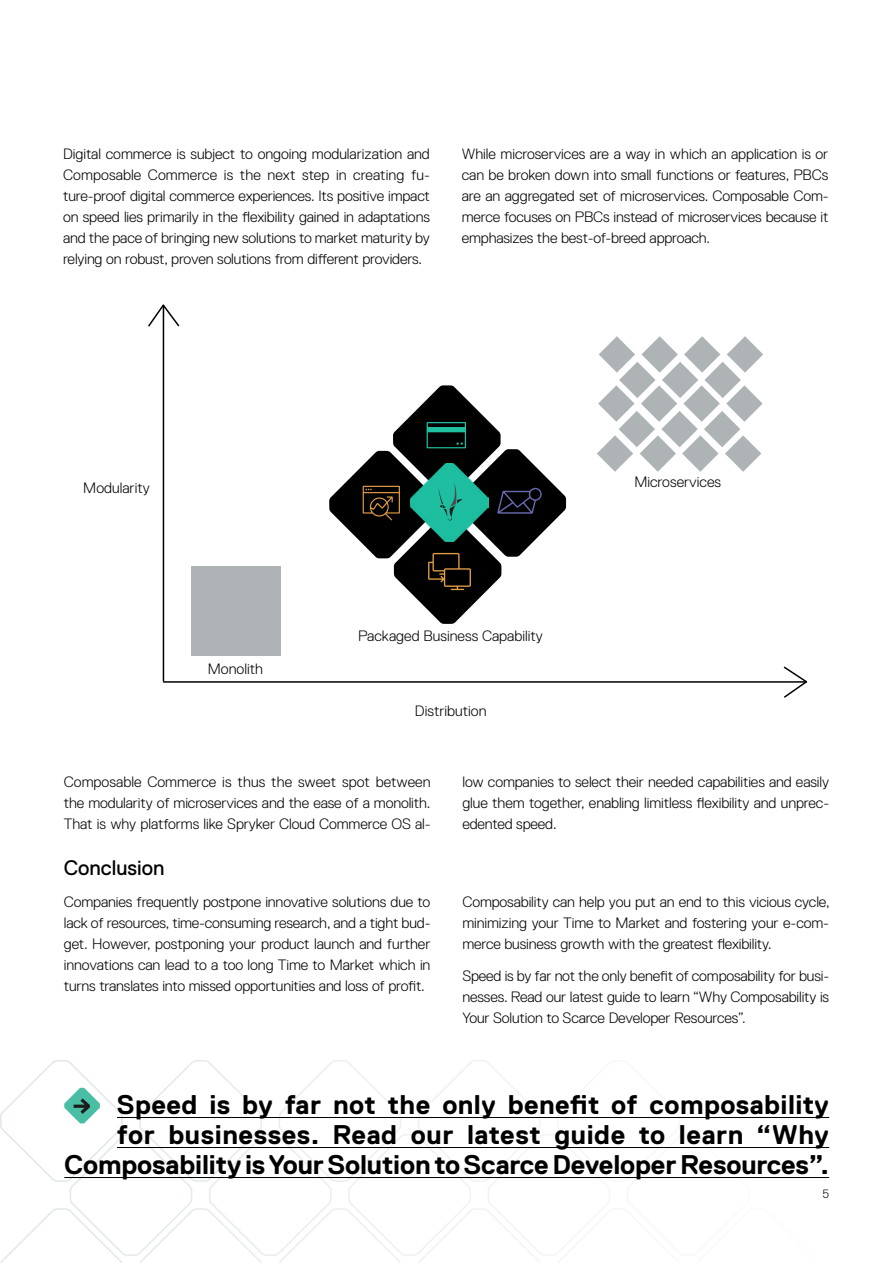
<style>
.page{position:relative;width:893px;height:1263px;background:#fff}
.page>*{position:absolute;margin:0;border:0;box-sizing:border-box;transform-origin:0 0}
.t1{font:700 27px/30px "Replica";letter-spacing:.01em;color:#000;text-align:right}
.t2{font:21px "Replica Std";color:#000}
.t3{font:300 15px/21px "Replica Std";letter-spacing:-.01em;color:#000;text-align:justify}
.t4{font:300 12px "Replica Std";color:#000}
</style>
<div class="page">
<hr style="left:163px;top:305px;width:1px;height:376px;background:#000">
<svg style="left:148px;top:304px;width:32px;height:24px"></svg>
<hr style="left:163px;top:681px;width:644px;height:2px;background:#000">
<svg style="left:782px;top:666px;width:26px;height:32px"></svg>
<div style="left:191px;top:566px;width:89px;height:90px;background:#aeb3b6"></div>
<svg style="left:597px;top:336px;width:166px;height:136px"></svg>
<svg style="left:329px;top:385px;width:237px;height:239px"></svg>
<hr style="left:117px;top:1117px;width:712px;height:1px;background:#000">
<hr style="left:117px;top:1147px;width:712px;height:1px;background:#000">
<hr style="left:64px;top:1177px;width:765px;height:1px;background:#000">
<svg style="left:0;top:1060px;width:740px;height:203px"></svg>
<p class="t3" style="left:63px;top:143px;width:368px">Digital commerce is subject to ongoing modularization and Composable Commerce is the next step in creating fu&shy;ture-proof digital commerce experiences. Its positive impact on speed lies primarily in the flexibility gained in adaptations and the pace of bringing new solutions to market maturity by relying on robust, proven solutions from different providers.</p>
<p class="t3" style="left:462px;top:143px;width:368px">While microservices are a way in which an application is or can be broken down into small functions or features, PBCs are an aggregated set of microservices. Composable Com&shy;merce focuses on PBCs instead of microservices because it emphasizes the best-of-breed approach.</p>
<p class="t3" style="left:83px;top:477px;width:68px">Modularity</p>
<p class="t3" style="left:208px;top:658px;width:57px">Monolith</p>
<p class="t3" style="left:358px;top:626px;width:186px">Packaged Business Capability</p>
<p class="t3" style="left:415px;top:700px;width:73px">Distribution</p>
<p class="t3" style="left:634px;top:472px;width:88px">Microservices</p>
<p class="t3" style="left:64px;top:771px;width:368px">Composable Commerce is thus the sweet spot between the modularity of microservices and the ease of a monolith.<br>That is why platforms like Spryker Cloud Commerce OS al-</p>
<p class="t3" style="left:462px;top:771px;width:368px">low companies to select their needed capabilities and easily glue them together, enabling limitless flexibility and unprec&shy;edented speed.</p>
<h2 class="t2" style="left:64px;top:856px;width:102px">Conclusion</h2>
<p class="t3" style="left:64px;top:891px;width:368px">Companies frequently postpone innovative solutions due to lack of resources, time-consuming research, and a tight bud&shy;get. However, postponing your product launch and further innovations can lead to a too long Time to Market which in turns translates into missed opportunities and loss of profit.</p>
<p class="t3" style="left:462px;top:891px;width:369px">Composability can help you put an end to this vicious cycle, minimizing your Time to Market and fostering your e-com&shy;merce business growth with the greatest flexibility.</p>
<p class="t3" style="left:462px;top:965px;width:368px">Speed is by far not the only benefit of composability for busi&shy;nesses. Read our latest guide to learn “Why Composability is Your Solution to Scarce Developer Resources”.</p>
<h1 class="t1" style="left:64px;top:1089px;width:766px">Speed is by far not the only benefit of composability<br>for businesses. Read our latest guide to learn “Why<br>Composability is Your Solution to Scarce Developer Resources”.</h1>
<p class="t4" style="left:822px;top:1187px;width:8px">5</p>
</div>
